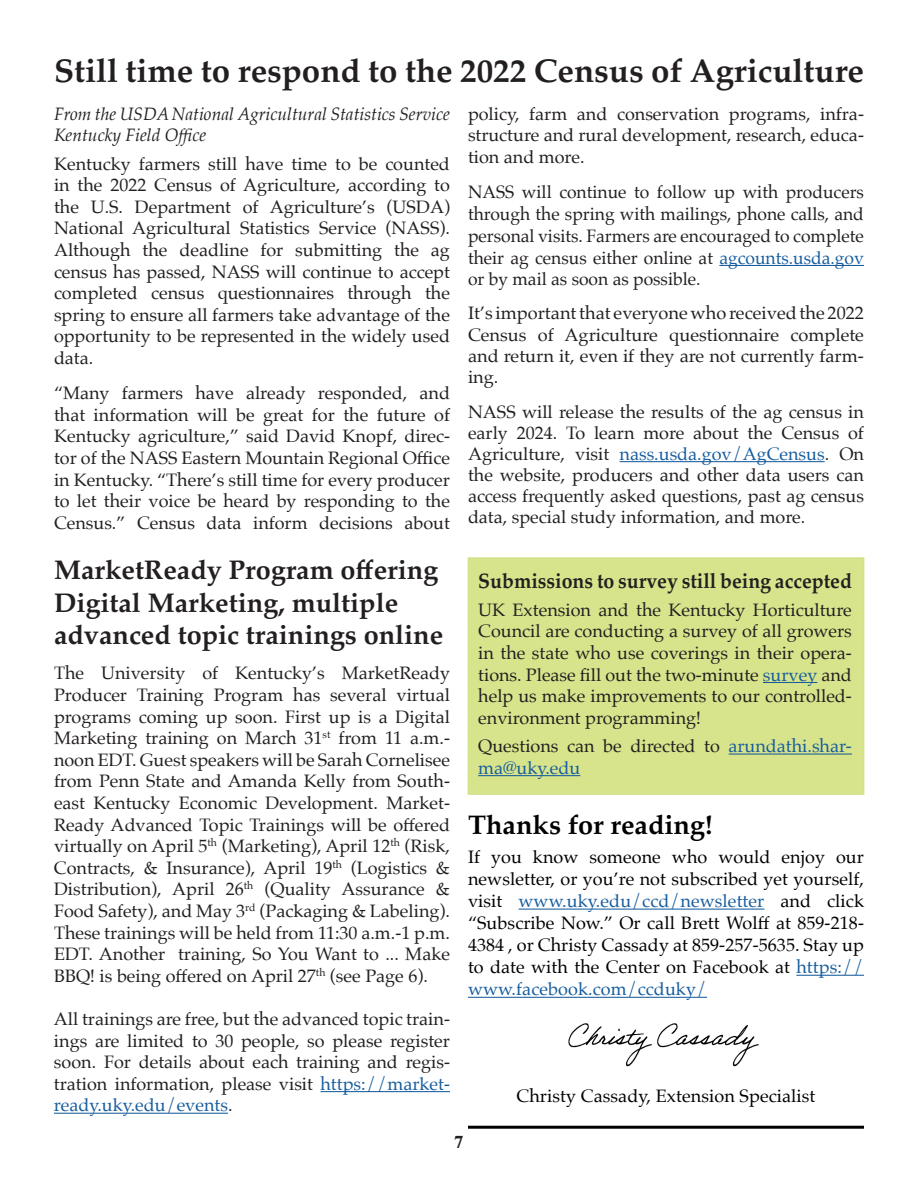
<style>
.page{position:relative;width:918px;height:1188px;background:#fff}
.page>*{position:absolute;margin:0;border:0;box-sizing:border-box;transform-origin:0 0}
.t1{font:700 33px "Palatino";color:#231f20}
.t2{font:700 27px/32.4px "Palatino";color:#231f20}
.t3{font:700 27px "Palatino";color:#000}
.t4{font:700 21px "Palatino";color:#231f20;scale:.93 1}
.t5{font:18px/21.6px "Palatino";color:#231f20;text-align:justify}
.t6{font:18px/22px "Palatino";letter-spacing:.005em;color:#000;text-align:justify}
.t7{font:italic 18px "Palatino";color:#231f20}
.t8{font:18px/21.6px "Palatino";color:#175d9e}
.t9{font:700 18px "Times";color:#231f20}
.s1{color:#175d9e}
.s2{color:#231f20}
</style>
<div class="page">
<div style="left:468px;top:557px;width:396px;height:238px;background:#d7e48b;border:2px solid #d3e38b"></div>
<hr style="left:519px;top:909px;width:245px;height:1px;background:#175d9e">
<hr style="left:796px;top:975px;width:68px;height:1px;background:#175d9e">
<hr style="left:468px;top:997px;width:239px;height:1px;background:#175d9e">
<hr style="left:468px;top:1126px;width:396px;height:3px;background:#000">
<hr style="left:763px;top:682px;width:54px;height:1px;background:#175d9e">
<hr style="left:729px;top:754px;width:123px;height:1px;background:#175d9e">
<hr style="left:478px;top:775px;width:102px;height:1px;background:#175d9e">
<hr style="left:719px;top:265px;width:145px;height:1px;background:#175d9e">
<hr style="left:620px;top:461px;width:205px;height:1px;background:#175d9e">
<hr style="left:321px;top:1091px;width:129px;height:1px;background:#175d9e">
<hr style="left:54px;top:1113px;width:174px;height:1px;background:#175d9e">
<img style="left:568px;top:1023px;width:191px;height:44px">
<p class="t1" style="left:54px;top:42px;width:812px">Still time to respond to the 2022 Census of Agriculture</p>
<p class="t7" style="left:54px;top:98px;width:397px">From the USDA National Agricultural Statistics Service</p>
<p class="t7" style="left:54px;top:120px;width:154px">Kentucky Field Office</p>
<p class="t5" style="left:54px;top:153px;width:398px">Kentucky farmers still have time to be counted in the 2022 Census of Agriculture, according to the U.S. Department of Agriculture’s (USDA)<br>National Agricultural Statistics Service (NASS).<br>Although the deadline for submitting the ag census has passed, NASS will continue to accept completed census questionnaires through the spring to ensure all farmers take advantage of the opportunity to be represented in the widely used data.</p>
<p class="t5" style="left:54px;top:382px;width:398px">“Many farmers have already responded, and that information will be great for the future of Kentucky agriculture,” said David Knopf, direc&shy;tor of the NASS Eastern Mountain Regional Office in Kentucky. “There’s still time for every producer to let their voice be heard by responding to the Census.” Census data inform decisions about</p>
<p class="t5" style="left:468px;top:103px;width:397px">policy, farm and conservation programs, infra&shy;structure and rural development, research, educa&shy;tion and more.</p>
<p class="t5" style="left:468px;top:181px;width:398px">NASS will continue to follow up with producers through the spring with mailings, phone calls, and personal visits. Farmers are encouraged to complete their ag census either online at <span class="s1">agcounts.usda.gov </span>or by mail as soon as possible.</p>
<p class="t5" style="left:468px;top:303px;width:398px;line-height:21.1px">It’s important that everyone who received the 2022<br>Census of Agriculture questionnaire complete and return it, even if they are not currently farm&shy;ing.</p>
<p class="t5" style="left:468px;top:401px;width:398px;line-height:21.1px">NASS will release the results of the ag census in early 2024. To learn more about the Census of Agriculture, visit <span class="s1">nass.usda.gov/AgCensus</span>. On the website, producers and other data users can access frequently asked questions, past ag census data, special study information, and more.</p>
<p class="t2" style="left:54px;top:553px;width:386px">MarketReady Program offering</p>
<p class="t2" style="left:54px;top:586px;width:391px">Digital Marketing, multiple advanced topic trainings online</p>
<p class="t5" style="left:54px;top:662px;width:398px">The University of Kentucky’s MarketReady Producer Training Program has several virtual programs coming up soon. First up is a Digital Marketing training on March 31<sup>st</sup> from 11 a.m.- noon EDT. Guest speakers will be Sarah Cornelisee from Penn State and Amanda Kelly from South&shy;east Kentucky Economic Development. Market-Ready Advanced Topic Trainings will be offered virtually on April 5<sup>th</sup> (Marketing), April 12<sup>th</sup> (Risk, Contracts, &amp; Insurance), April 19<sup>th</sup> (Logistics &amp; Distribution), April 26<sup>th</sup> (Quality Assurance &amp; Food Safety), and May 3<sup>rd</sup> (Packaging &amp; Labeling).<br>These trainings will be held from 11:30 a.m.-1 p.m.<br>EDT. Another training, So You Want to ... Make BBQ! is being offered on April 27<sup>th</sup> (see Page 6).</p>
<p class="t5" style="left:54px;top:1008px;width:398px">All trainings are free, but the advanced topic train&shy;ings are limited to 30 people, so please register soon. For details about each training and regis&shy;tration information, please visit <span class="s1">https://market&shy;ready.uky.edu/events</span>.</p>
<p class="t4" style="left:478px;top:562px;width:403px">Submissions to survey still being accepted</p>
<p class="t5" style="left:478px;top:599px;width:375px">UK Extension and the Kentucky Horticulture Council are conducting a survey of all growers in the state who use coverings in their opera&shy;tions. Please fill out the two-minute <span class="s1">survey</span> and help us make improvements to our controlled&shy;environment programming!</p>
<p class="t8" style="left:478px;top:735px;width:375px"><span class="s2">Questions can be directed to</span> arundathi.shar&shy;ma@uky.edu</p>
<p class="t3" style="left:468px;top:802px;width:246px">Thanks for reading!</p>
<p class="t6" style="left:468px;top:846px;width:398px">If you know someone who would enjoy our newsletter, or you’re not subscribed yet yourself, visit <span class="s1">www.uky.edu/ccd/newsletter</span> and click “Subscribe Now.” Or call Brett Wolff at 859-218- 4384 , or Christy Cassady at 859-257-5635. Stay up to date with the Center on Facebook at <span class="s1">https:// www.facebook.com/ccduky/</span></p>
<p class="t6" style="left:517px;top:1085px;width:300px">Christy Cassady, Extension Specialist</p>
<p class="t9" style="left:454px;top:1124px;width:10px">7</p>
</div>
